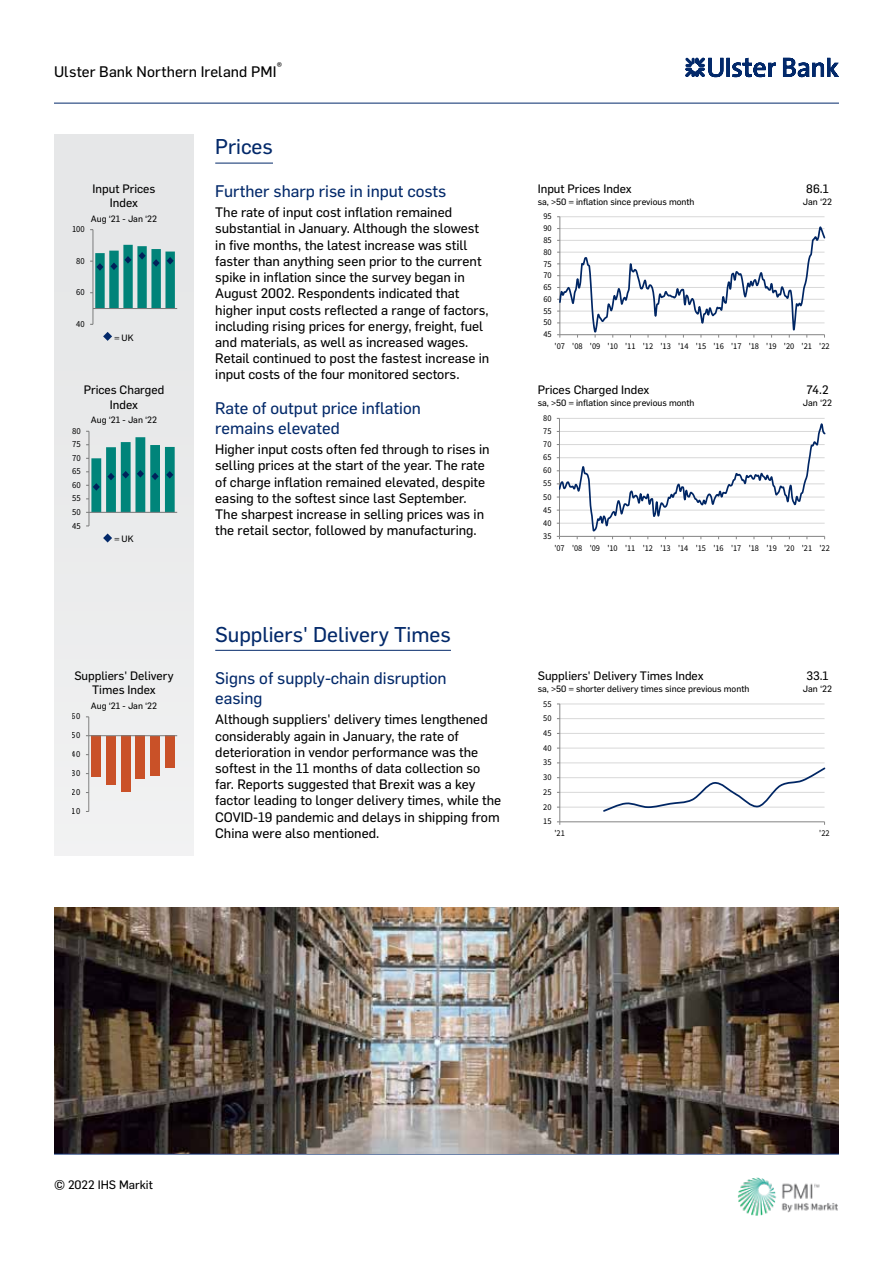
<style>
.page{position:relative;width:893px;height:1263px;background:#fff}
.page>*{position:absolute;margin:0;border:0;box-sizing:border-box;transform-origin:0 0}
.t1{font:21px "Flama Basic";color:#03296a}
.t2{font:16.5px/19.8px "Flama Basic";color:#03296a}
.t3{font:15px "Flama Basic";letter-spacing:.005em;color:#000}
.t4{font:13.5px/16.2px "Flama Basic";color:#000}
.t5{font:12px/14.4px "Flama Basic";color:#000;text-align:center}
.t6{font:10.5px "Flama Basic";color:#000}
.t7{font:9.3px "Source Sans Pro";letter-spacing:.005em;color:#000;scale:.93 1}
.t8{font:9.15px "Source Sans Pro";letter-spacing:.005em;color:#000;scale:.95 1}
.t9{font:9.15px "Source Sans Pro";letter-spacing:.005em;color:#000;scale:.93 1}
.t10{font:9px "Flama Basic";color:#000}
.t11{font:8.85px "Source Sans Pro";letter-spacing:-.005em;color:#000;scale:.96 1}
.t12{font:8.85px "Source Sans Pro";letter-spacing:-.005em;color:#000;scale:.94 1}
.t13{font:8.85px "Source Sans Pro";letter-spacing:-.005em;color:#000;scale:.95 1}
</style>
<div class="page">
<hr style="left:54px;top:103px;width:785px;height:1px;background:#03296a">
<img style="left:738px;top:1177px;width:100px;height:38px">
<hr style="left:54px;top:1154px;width:785px;height:1px;background:#03296a">
<svg style="left:685px;top:58px;width:154px;height:19px"></svg>
<div style="left:54px;top:134px;width:140px;height:722px;background:#e6e7e8"></div>
<hr style="left:215px;top:163px;width:58px;height:1px;background:#03296a">
<hr style="left:560px;top:216px;width:264px;height:1px;background:#d9d9d9">
<hr style="left:559px;top:217px;width:1px;height:118px;background:#868686">
<svg style="left:557px;top:224px;width:268px;height:114px"></svg>
<hr style="left:93px;top:230px;width:1px;height:94px;background:#868686">
<hr style="left:93px;top:308px;width:84px;height:1px;background:#868686">
<svg style="left:90px;top:245px;width:85px;height:63px"></svg>
<svg style="left:557px;top:418px;width:268px;height:121px"></svg>
<hr style="left:89px;top:431px;width:1px;height:95px;background:#868686">
<hr style="left:89px;top:512px;width:88px;height:1px;background:#868686">
<svg style="left:86px;top:431px;width:89px;height:82px"></svg>
<img style="left:54px;top:907px;width:785px;height:247px">
<svg style="left:103px;top:332px;width:9px;height:9px"></svg>
<svg style="left:103px;top:533px;width:9px;height:9px"></svg>
<hr style="left:215px;top:650px;width:236px;height:1px;background:#03296a">
<div style="left:91px;top:736px;width:10px;height:41px;background:#c95128"></div>
<div style="left:106px;top:736px;width:10px;height:48px;background:#c95128"></div>
<div style="left:121px;top:736px;width:10px;height:56px;background:#c95128"></div>
<div style="left:135px;top:736px;width:10px;height:43px;background:#c95128"></div>
<div style="left:150px;top:736px;width:10px;height:39px;background:#c95128"></div>
<div style="left:165px;top:736px;width:10px;height:32px;background:#c95128"></div>
<hr style="left:88px;top:717px;width:1px;height:94px;background:#868686">
<hr style="left:89px;top:735px;width:88px;height:1px;background:#868686">
<hr style="left:560px;top:807px;width:264px;height:1px;background:#d9d9d9">
<hr style="left:560px;top:792px;width:264px;height:1px;background:#d9d9d9">
<hr style="left:560px;top:777px;width:264px;height:1px;background:#d9d9d9">
<hr style="left:560px;top:762px;width:264px;height:1px;background:#d9d9d9">
<hr style="left:560px;top:748px;width:264px;height:1px;background:#d9d9d9">
<hr style="left:560px;top:733px;width:264px;height:1px;background:#d9d9d9">
<hr style="left:560px;top:718px;width:264px;height:1px;background:#d9d9d9">
<hr style="left:560px;top:704px;width:264px;height:1px;background:#d9d9d9">
<hr style="left:559px;top:704px;width:1px;height:118px;background:#868686">
<hr style="left:560px;top:821px;width:264px;height:1px;background:#868686">
<svg style="left:602px;top:767px;width:223px;height:45px"></svg>
<p class="t6" style="left:277px;top:59px;width:7px">®</p>
<p class="t3" style="left:54px;top:61px;width:224px">Ulster Bank Northern Ireland PMI</p>
<h1 class="t1" style="left:215px;top:132px;width:59px">Prices</h1>
<p class="t5" style="left:93px;top:180px;width:64px">Input Prices<br>Index</p>
<p class="t10" style="left:91px;top:212px;width:68px">Aug ‘21 - Jan ‘22</p>
<p class="t7" style="left:72px;top:223px;width:15px">100</p>
<p class="t7" style="left:76px;top:255px;width:11px">80</p>
<p class="t7" style="left:76px;top:286px;width:11px">60</p>
<p class="t7" style="left:76px;top:318px;width:11px">40</p>
<p class="t10" style="left:114px;top:331px;width:21px">= UK</p>
<p class="t5" style="left:84px;top:382px;width:82px">Prices Charged<br>Index</p>
<p class="t8" style="left:72px;top:425px;width:11px">80</p>
<p class="t8" style="left:72px;top:439px;width:11px">75</p>
<p class="t8" style="left:72px;top:452px;width:11px">70</p>
<p class="t8" style="left:72px;top:466px;width:11px">65</p>
<p class="t8" style="left:72px;top:479px;width:11px">60</p>
<p class="t8" style="left:72px;top:493px;width:11px">55</p>
<p class="t8" style="left:72px;top:506px;width:11px">50</p>
<p class="t8" style="left:72px;top:520px;width:11px">45</p>
<p class="t10" style="left:91px;top:414px;width:68px">Aug ‘21 - Jan ‘22</p>
<p class="t10" style="left:114px;top:533px;width:21px">= UK</p>
<p class="t2" style="left:215px;top:180px;width:233px">Further sharp rise in input costs</p>
<p class="t4" style="left:215px;top:204px;width:276px">The rate of input cost inflation remained substantial in January. Although the slowest in five months, the latest increase was still faster than anything seen prior to the current spike in inflation since the survey began in August 2002. Respondents indicated that higher input costs reflected a range of factors, including rising prices for energy, freight, fuel and materials, as well as increased wages.<br>Retail continued to post the fastest increase in input costs of the four monitored sectors.</p>
<p class="t2" style="left:215px;top:397px;width:207px">Rate of output price inflation remains elevated</p>
<p class="t4" style="left:215px;top:440px;width:276px">Higher input costs often fed through to rises in selling prices at the start of the year. The rate of charge inflation remained elevated, despite easing to the softest since last September.<br>The sharpest increase in selling prices was in the retail sector, followed by manufacturing.</p>
<p class="t5" style="left:538px;top:180px;width:95px">Input Prices Index</p>
<p class="t10" style="left:538px;top:195px;width:158px">sa, &gt;50 = inflation since previous month</p>
<p class="t11" style="left:543px;top:211px;width:10px">95</p>
<p class="t11" style="left:543px;top:223px;width:10px">90</p>
<p class="t11" style="left:543px;top:234px;width:10px">85</p>
<p class="t11" style="left:543px;top:246px;width:10px">80</p>
<p class="t11" style="left:543px;top:258px;width:10px">75</p>
<p class="t11" style="left:543px;top:270px;width:10px">70</p>
<p class="t11" style="left:543px;top:282px;width:10px">65</p>
<p class="t11" style="left:543px;top:293px;width:10px">60</p>
<p class="t11" style="left:543px;top:305px;width:10px">55</p>
<p class="t11" style="left:543px;top:317px;width:10px">50</p>
<p class="t11" style="left:543px;top:329px;width:10px">45</p>
<p class="t5" style="left:806px;top:180px;width:24px">86.1</p>
<p class="t10" style="left:803px;top:195px;width:31px">Jan ‘22</p>
<p class="t11" style="left:555px;top:341px;width:288px">'07 '08 '09 '10 '11 '12 '13 '14 '15 '16 '17 '18 '19 '20 '21 '22</p>
<p class="t5" style="left:538px;top:382px;width:113px">Prices Charged Index</p>
<p class="t10" style="left:538px;top:397px;width:158px">sa, &gt;50 = inflation since previous month</p>
<p class="t12" style="left:543px;top:412px;width:10px">80</p>
<p class="t12" style="left:543px;top:426px;width:10px">75</p>
<p class="t12" style="left:543px;top:439px;width:10px">70</p>
<p class="t12" style="left:543px;top:452px;width:10px">65</p>
<p class="t12" style="left:543px;top:465px;width:10px">60</p>
<p class="t12" style="left:543px;top:478px;width:10px">55</p>
<p class="t12" style="left:543px;top:491px;width:10px">50</p>
<p class="t12" style="left:543px;top:504px;width:10px">45</p>
<p class="t12" style="left:543px;top:517px;width:10px">40</p>
<p class="t12" style="left:543px;top:530px;width:10px">35</p>
<p class="t5" style="left:806px;top:382px;width:24px">74.2</p>
<p class="t10" style="left:803px;top:397px;width:31px">Jan ‘22</p>
<p class="t12" style="left:554px;top:542px;width:295px">'07 '08 '09 '10 '11 '12 '13 '14 '15 '16 '17 '18 '19 '20 '21 '22</p>
<p class="t5" style="left:74px;top:667px;width:101px">Suppliers' Delivery<br>Times Index</p>
<p class="t10" style="left:91px;top:699px;width:68px">Aug ‘21 - Jan ‘22</p>
<p class="t9" style="left:72px;top:711px;width:11px">60</p>
<p class="t9" style="left:72px;top:730px;width:11px">50</p>
<p class="t9" style="left:72px;top:749px;width:11px">40</p>
<p class="t9" style="left:72px;top:767px;width:11px">30</p>
<p class="t9" style="left:72px;top:786px;width:11px">20</p>
<p class="t9" style="left:72px;top:805px;width:11px">10</p>
<h1 class="t1" style="left:215px;top:619px;width:237px">Suppliers' Delivery Times</h1>
<p class="t2" style="left:215px;top:667px;width:233px">Signs of supply-chain disruption easing</p>
<p class="t4" style="left:215px;top:710px;width:287px">Although suppliers' delivery times lengthened considerably again in January, the rate of deterioration in vendor performance was the softest in the 11 months of data collection so far. Reports suggested that Brexit was a key factor leading to longer delivery times, while the COVID-19 pandemic and delays in shipping from China were also mentioned.</p>
<p class="t5" style="left:806px;top:667px;width:24px">33.1</p>
<p class="t5" style="left:538px;top:667px;width:167px">Suppliers' Delivery Times Index</p>
<p class="t10" style="left:538px;top:682px;width:213px">sa, &gt;50 = shorter delivery times since previous month</p>
<p class="t10" style="left:803px;top:682px;width:31px">Jan ‘22</p>
<p class="t13" style="left:543px;top:698px;width:10px">55</p>
<p class="t13" style="left:543px;top:713px;width:10px">50</p>
<p class="t13" style="left:543px;top:727px;width:10px">45</p>
<p class="t13" style="left:543px;top:742px;width:10px">40</p>
<p class="t13" style="left:543px;top:757px;width:10px">35</p>
<p class="t13" style="left:543px;top:772px;width:10px">30</p>
<p class="t13" style="left:543px;top:786px;width:10px">25</p>
<p class="t13" style="left:543px;top:801px;width:10px">20</p>
<p class="t13" style="left:543px;top:816px;width:10px">15</p>
<p class="t13" style="left:554px;top:828px;width:13px">'21</p>
<p class="t13" style="left:819px;top:828px;width:13px">'22</p>
<p class="t5" style="left:54px;top:1176px;width:100px">© 2022 IHS Markit</p>
</div>
